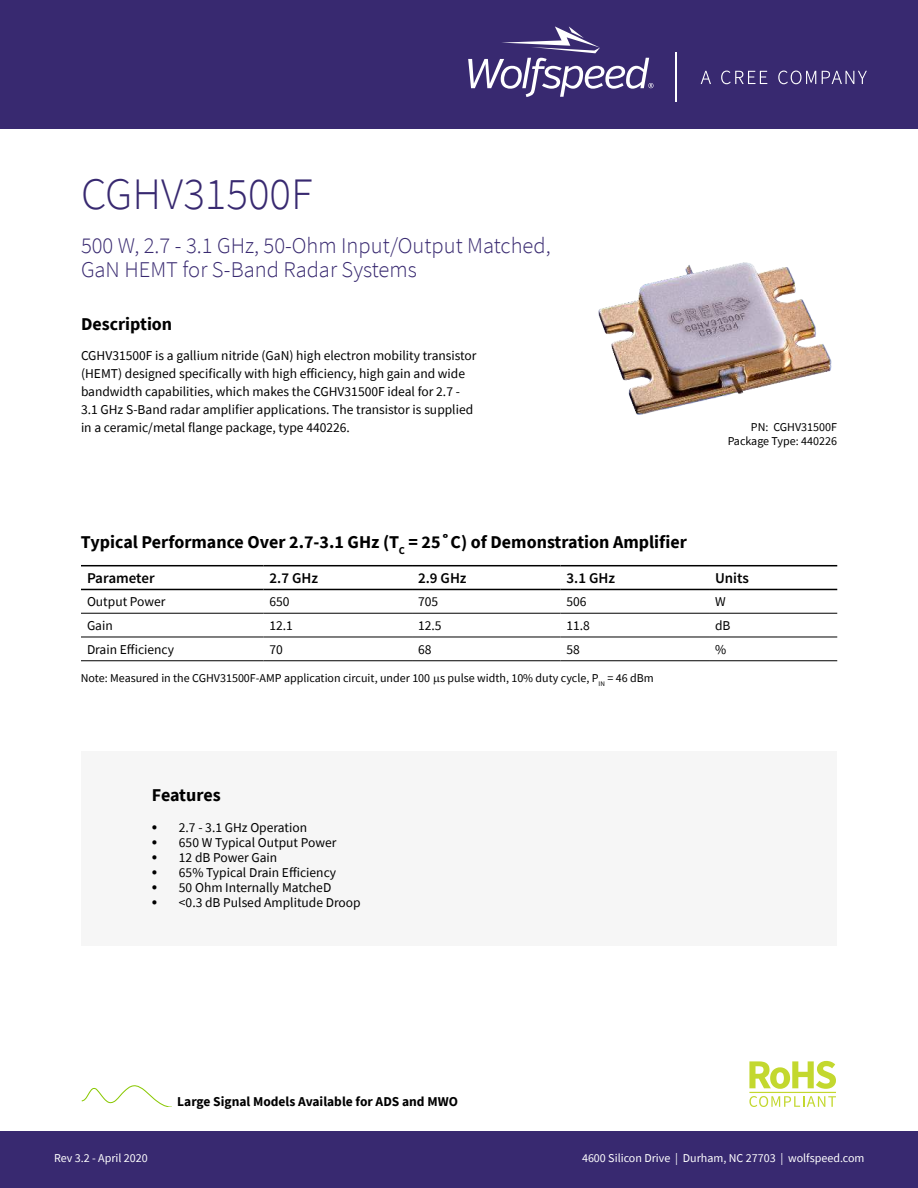
<style>
.page{position:relative;width:918px;height:1188px;background:#fff}
.page>*{position:absolute;margin:0;border:0;box-sizing:border-box;transform-origin:0 0}
.t1{font:300 45px "Source Sans Pro";color:#382970}
.t2{font:300 22.5px/24px "Source Sans Pro";color:#382970}
.t3{font:700 18px "Source Sans Pro";color:#000}
.t4{font:600 15px "Source Sans Pro";color:#000}
.t5{font:13.5px/18px "Source Sans Pro";color:#000}
.t6{font:700 13.5px "Source Sans Pro";color:#000}
.t7{font:12px/14.4px "Source Sans Pro";color:#000;text-align:right}
.t8{font:12px "Source Sans Pro";color:#fff}
.s1{font-size:18px}
</style>
<div class="page">
<div style="left:0;top:0;width:918px;height:128px;background:#382970"></div>
<div style="left:0;top:1131px;width:918px;height:57px;background:#382970"></div>
<svg style="left:701px;top:71px;width:10px;height:13px"></svg>
<svg style="left:721px;top:71px;width:46px;height:13px"></svg>
<svg style="left:778px;top:71px;width:38px;height:13px"></svg>
<svg style="left:822px;top:71px;width:45px;height:13px"></svg>
<hr style="left:676px;top:52px;width:1px;height:50px;background:#fff">
<svg style="left:468px;top:26px;width:186px;height:71px"></svg>
<svg style="left:81px;top:1085px;width:91px;height:22px"></svg>
<svg style="left:749px;top:1061px;width:87px;height:28px"></svg>
<svg style="left:749px;top:1096px;width:87px;height:11px"></svg>
<hr style="left:749px;top:1092px;width:87px;height:1px;background:#c3d82f">
<img style="left:598px;top:263px;width:233px;height:151px">
<div style="left:81px;top:752px;width:756px;height:194px;background:#f6f6f6"></div>
<hr style="left:81px;top:565px;width:183px;height:1px;background:#000">
<hr style="left:264px;top:565px;width:148px;height:1px;background:#000">
<hr style="left:412px;top:565px;width:149px;height:1px;background:#000">
<hr style="left:561px;top:565px;width:148px;height:1px;background:#000">
<hr style="left:709px;top:565px;width:128px;height:1px;background:#000">
<hr style="left:81px;top:589px;width:183px;height:1px;background:#000">
<hr style="left:264px;top:589px;width:148px;height:1px;background:#000">
<hr style="left:412px;top:589px;width:149px;height:1px;background:#000">
<hr style="left:561px;top:589px;width:148px;height:1px;background:#000">
<hr style="left:709px;top:589px;width:128px;height:1px;background:#000">
<hr style="left:81px;top:613px;width:183px;height:1px;background:#000">
<hr style="left:264px;top:613px;width:148px;height:1px;background:#000">
<hr style="left:412px;top:613px;width:149px;height:1px;background:#000">
<hr style="left:561px;top:613px;width:148px;height:1px;background:#000">
<hr style="left:709px;top:613px;width:128px;height:1px;background:#000">
<hr style="left:81px;top:637px;width:183px;height:1px;background:#000">
<hr style="left:264px;top:637px;width:148px;height:1px;background:#000">
<hr style="left:412px;top:637px;width:149px;height:1px;background:#000">
<hr style="left:561px;top:637px;width:148px;height:1px;background:#000">
<hr style="left:709px;top:637px;width:128px;height:1px;background:#000">
<hr style="left:81px;top:660px;width:183px;height:1px;background:#000">
<hr style="left:264px;top:660px;width:148px;height:1px;background:#000">
<hr style="left:412px;top:660px;width:149px;height:1px;background:#000">
<hr style="left:561px;top:660px;width:148px;height:1px;background:#000">
<hr style="left:709px;top:660px;width:128px;height:1px;background:#000">
<h1 class="t1" style="left:81px;top:176px;width:233px">CGHV31500F</h1>
<h2 class="t2" style="left:81px;top:236px;width:471px">500 W, 2.7 - 3.1 GHz, 50-Ohm Input/Output Matched,<br>GaN HEMT for S-Band Radar Systems</h2>
<h3 class="t3" style="left:81px;top:317px;width:93px">Description</h3>
<p class="t5" style="left:81px;top:348px;width:397px">CGHV31500F is a gallium nitride (GaN) high electron mobility transistor (HEMT) designed speci昀椀cally with high e昀昀iciency, high gain and wide bandwidth capabilities, which makes the CGHV31500F ideal for 2.7 - 3.1 GHz S-Band radar ampli昀椀er applications. The transistor is supplied in a ceramic/metal 昀氀ange package, type 440226.</p>
<h3 class="t3" style="left:81px;top:535px;width:607px">Typical Performance Over 2.7-3.1 GHz (T<sub>C</sub> = 25˚C) of Demonstration Amplifier</h3>
<p class="t7" style="left:728px;top:421px;width:111px">PN: CGHV31500F<br>Package Type: 440226</p>
<p class="t4" style="left:87px;top:572px;width:69px">Parameter</p>
<p class="t4" style="left:270px;top:572px;width:50px">2.7 GHz</p>
<p class="t4" style="left:418px;top:572px;width:50px">2.9 GHz</p>
<p class="t4" style="left:567px;top:572px;width:50px">3.1 GHz</p>
<p class="t4" style="left:715px;top:572px;width:36px">Units</p>
<p class="t5" style="left:87px;top:593px;width:80px">Output Power</p>
<p class="t5" style="left:270px;top:593px;width:22px">650</p>
<p class="t5" style="left:418px;top:593px;width:22px">705</p>
<p class="t5" style="left:567px;top:593px;width:22px">506</p>
<p class="t5" style="left:715px;top:593px;width:12px">W</p>
<p class="t5" style="left:87px;top:618px;width:27px">Gain</p>
<p class="t5" style="left:270px;top:617px;width:25px">12.1</p>
<p class="t5" style="left:418px;top:617px;width:25px">12.5</p>
<p class="t5" style="left:567px;top:617px;width:25px">11.8</p>
<p class="t5" style="left:715px;top:617px;width:17px">dB</p>
<p class="t5" style="left:87px;top:640px;width:89px">Drain E昀昀iciency</p>
<p class="t5" style="left:270px;top:640px;width:15px">70</p>
<p class="t5" style="left:418px;top:640px;width:15px">68</p>
<p class="t5" style="left:567px;top:640px;width:15px">58</p>
<p class="t5" style="left:715px;top:640px;width:13px">%</p>
<p class="t7" style="left:81px;top:671px;width:574px">Note: Measured in the CGHV31500F-AMP application circuit, under 100 s pulse width, 10% duty cycle, P<sub>IN</sub> = 46 dBm</p>
<h3 class="t3" style="left:152px;top:788px;width:70px">Features</h3>
<p class="t5" style="left:152px;top:819px;width:157px"><span class="s1">•</span> 2.7 - 3.1 GHz Operation</p>
<p class="t5" style="left:152px;top:834px;width:186px"><span class="s1">•</span> 650 W Typical Output Power</p>
<p class="t5" style="left:152px;top:849px;width:127px"><span class="s1">•</span> 12 dB Power Gain</p>
<p class="t5" style="left:152px;top:864px;width:186px"><span class="s1">•</span> 65% Typical Drain E昀昀iciency</p>
<p class="t5" style="left:152px;top:879px;width:181px"><span class="s1">•</span> 50 Ohm Internally MatcheD</p>
<p class="t5" style="left:152px;top:894px;width:210px"><span class="s1">•</span> &lt;0.3 dB Pulsed Amplitude Droop</p>
<p class="t6" style="left:177px;top:1097px;width:282px">Large Signal Models Available for ADS and MWO</p>
<p class="t8" style="left:54px;top:1153px;width:95px">Rev 3.2 - April 2020</p>
<p class="t8" style="left:582px;top:1153px;width:284px">4600 Silicon Drive | Durham, NC 27703 | wolfspeed.com</p>
</div>
